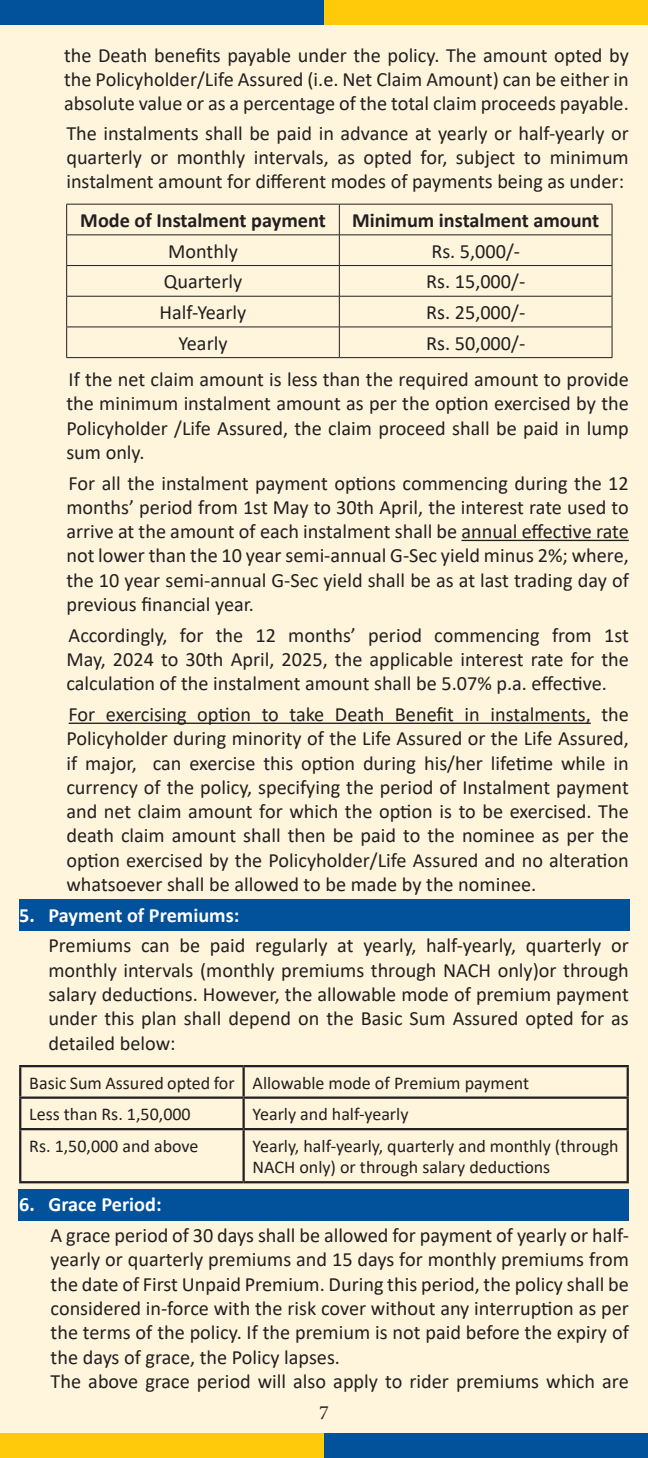
<style>
.page{position:relative;width:648px;height:1458px;background:#fef5dc}
.page>*{position:absolute;margin:0;border:0;box-sizing:border-box;transform-origin:0 0}
.t1{font:20.25px/24.3px "Calibri";color:#231f20;text-align:justify}
.t2{font:700 20.25px "Calibri";color:#231f20}
.t3{font:700 20.25px "Calibri";color:#fff}
.t4{font:20.25px "Minion Pro";color:#231f20}
.t5{font:18px/21.6px "Calibri";color:#231f20}
</style>
<div class="page">
<div style="left:0;top:0;width:328px;height:25px;background:#01519b"></div>
<div style="left:324px;top:0;width:324px;height:25px;background:#feca0a"></div>
<div style="left:324px;top:1433px;width:324px;height:25px;background:#01519b"></div>
<div style="left:0;top:1433px;width:324px;height:25px;background:#feca0a"></div>
<div style="left:19px;top:900px;width:610px;height:31px;background:#01519b"></div>
<div style="left:19px;top:1189px;width:610px;height:32px;background:#01519b"></div>
<hr style="left:462px;top:540px;width:167px;height:1px;background:#231f20">
<hr style="left:69px;top:723px;width:522px;height:1px;background:#231f20">
<hr style="left:66px;top:204px;width:273px;height:1px;background:#231f20">
<hr style="left:66px;top:204px;width:1px;height:31px;background:#231f20">
<hr style="left:339px;top:204px;width:273px;height:1px;background:#231f20">
<hr style="left:339px;top:204px;width:1px;height:31px;background:#231f20">
<hr style="left:612px;top:204px;width:1px;height:31px;background:#231f20">
<hr style="left:66px;top:234px;width:273px;height:1px;background:#231f20">
<hr style="left:66px;top:235px;width:1px;height:30px;background:#231f20">
<hr style="left:339px;top:234px;width:273px;height:1px;background:#231f20">
<hr style="left:339px;top:235px;width:1px;height:30px;background:#231f20">
<hr style="left:612px;top:235px;width:1px;height:30px;background:#231f20">
<hr style="left:66px;top:265px;width:273px;height:1px;background:#231f20">
<hr style="left:66px;top:266px;width:1px;height:30px;background:#231f20">
<hr style="left:339px;top:265px;width:273px;height:1px;background:#231f20">
<hr style="left:339px;top:266px;width:1px;height:30px;background:#231f20">
<hr style="left:612px;top:266px;width:1px;height:30px;background:#231f20">
<hr style="left:66px;top:296px;width:273px;height:1px;background:#231f20">
<hr style="left:66px;top:297px;width:1px;height:30px;background:#231f20">
<hr style="left:339px;top:296px;width:273px;height:1px;background:#231f20">
<hr style="left:339px;top:297px;width:1px;height:30px;background:#231f20">
<hr style="left:612px;top:297px;width:1px;height:30px;background:#231f20">
<hr style="left:66px;top:327px;width:273px;height:1px;background:#231f20">
<hr style="left:66px;top:327px;width:1px;height:30px;background:#231f20">
<hr style="left:339px;top:327px;width:273px;height:1px;background:#231f20">
<hr style="left:339px;top:327px;width:1px;height:30px;background:#231f20">
<hr style="left:612px;top:327px;width:1px;height:30px;background:#231f20">
<hr style="left:66px;top:357px;width:273px;height:1px;background:#231f20">
<hr style="left:339px;top:357px;width:273px;height:1px;background:#231f20">
<hr style="left:19px;top:1067px;width:2px;height:30px;background:#231f20">
<hr style="left:243px;top:1067px;width:2px;height:30px;background:#231f20">
<hr style="left:627px;top:1067px;width:2px;height:30px;background:#231f20">
<hr style="left:19px;top:1097px;width:225px;height:2px;background:#231f20">
<hr style="left:19px;top:1099px;width:2px;height:29px;background:#231f20">
<hr style="left:244px;top:1097px;width:385px;height:2px;background:#231f20">
<hr style="left:243px;top:1099px;width:2px;height:29px;background:#231f20">
<hr style="left:627px;top:1099px;width:2px;height:29px;background:#231f20">
<hr style="left:19px;top:1128px;width:225px;height:2px;background:#231f20">
<hr style="left:19px;top:1130px;width:2px;height:51px;background:#231f20">
<hr style="left:244px;top:1128px;width:385px;height:2px;background:#231f20">
<hr style="left:243px;top:1130px;width:2px;height:51px;background:#231f20">
<hr style="left:627px;top:1130px;width:2px;height:51px;background:#231f20">
<hr style="left:19px;top:1181px;width:225px;height:2px;background:#231f20">
<hr style="left:244px;top:1181px;width:385px;height:2px;background:#231f20">
<hr style="left:19px;top:1065px;width:225px;height:2px;background:#231f20">
<hr style="left:244px;top:1065px;width:385px;height:2px;background:#231f20">
<p class="t1" style="left:64px;top:42px;width:566px">the Death benefits payable under the policy. The amount opted by the Policyholder/Life Assured (i.e. Net Claim Amount) can be either in absolute value or as a percentage of the total claim proceeds payable.</p>
<p class="t1" style="left:66px;top:121px;width:564px">The instalments shall be paid in advance at yearly or half-yearly or quarterly or monthly intervals, as opted for, subject to minimum instalment amount for different modes of payments being as under:</p>
<p class="t2" style="left:80px;top:206px;width:247px">Mode of Instalment payment</p>
<p class="t2" style="left:352px;top:206px;width:249px">Minimum instalment amount</p>
<p class="t1" style="left:168px;top:238px;width:71px">Monthly</p>
<p class="t1" style="left:431px;top:238px;width:90px">Rs. 5,000/-</p>
<p class="t1" style="left:164px;top:269px;width:80px">Quarterly</p>
<p class="t1" style="left:426px;top:269px;width:101px">Rs. 15,000/-</p>
<p class="t1" style="left:160px;top:300px;width:88px">Half-Yearly</p>
<p class="t1" style="left:426px;top:300px;width:101px">Rs. 25,000/-</p>
<p class="t1" style="left:178px;top:330px;width:51px">Yearly</p>
<p class="t1" style="left:426px;top:330px;width:101px">Rs. 50,000/-</p>
<p class="t1" style="left:66px;top:367px;width:564px">If the net claim amount is less than the required amount to provide the minimum instalment amount as per the option exercised by the Policyholder /Life Assured, the claim proceed shall be paid in lump sum only.</p>
<p class="t1" style="left:66px;top:470px;width:564px">For all the instalment payment options commencing during the 12 months’ period from 1st May to 30th April, the interest rate used to arrive at the amount of each instalment shall be annual effective rate not lower than the 10 year semi-annual G-Sec yield minus 2%; where, the 10 year semi-annual G-Sec yield shall be as at last trading day of previous financial year.</p>
<p class="t1" style="left:66px;top:622px;width:564px">Accordingly, for the 12 months’ period commencing from 1st May, 2024 to 30th April, 2025, the applicable interest rate for the calculation of the instalment amount shall be 5.07% p.a. effective.</p>
<p class="t1" style="left:66px;top:702px;width:564px">For exercising option to take Death Benefit in instalments, the Policyholder during minority of the Life Assured or the Life Assured, if major, can exercise this option during his/her lifetime while in currency of the policy, specifying the period of Instalment payment and net claim amount for which the option is to be exercised. The death claim amount shall then be paid to the nominee as per the option exercised by the Policyholder/Life Assured and no alteration whatsoever shall be allowed to be made by the nominee.</p>
<p class="t3" style="left:19px;top:901px;width:222px">5. Payment of Premiums:</p>
<p class="t1" style="left:48px;top:933px;width:582px">Premiums can be paid regularly at yearly, half-yearly, quarterly or monthly intervals (monthly premiums through NACH only)or through salary deductions. However, the allowable mode of premium payment under this plan shall depend on the Basic Sum Assured opted for as detailed below:</p>
<p class="t5" style="left:29px;top:1071px;width:207px">Basic Sum Assured opted for</p>
<p class="t5" style="left:253px;top:1071px;width:278px">Allowable mode of Premium payment</p>
<p class="t5" style="left:29px;top:1103px;width:163px">Less than Rs. 1,50,000</p>
<p class="t5" style="left:253px;top:1103px;width:157px">Yearly and half-yearly</p>
<p class="t5" style="left:29px;top:1134px;width:171px">Rs. 1,50,000 and above</p>
<p class="t5" style="left:253px;top:1134px;width:368px">Yearly, half-yearly, quarterly and monthly (through<br>NACH only) or through salary deductions</p>
<p class="t3" style="left:19px;top:1190px;width:144px">6. Grace Period:</p>
<p class="t1" style="left:51px;top:1223px;width:580px">A grace period of 30 days shall be allowed for payment of yearly or half&shy;yearly or quarterly premiums and 15 days for monthly premiums from the date of First Unpaid Premium. During this period, the policy shall be considered in-force with the risk cover without any interruption as per the terms of the policy. If the premium is not paid before the expiry of the days of grace, the Policy lapses.</p>
<p class="t1" style="left:51px;top:1369px;width:580px">The above grace period will also apply to rider premiums which are</p>
<p class="t4" style="left:319px;top:1399px;width:11px">7</p>
</div>
